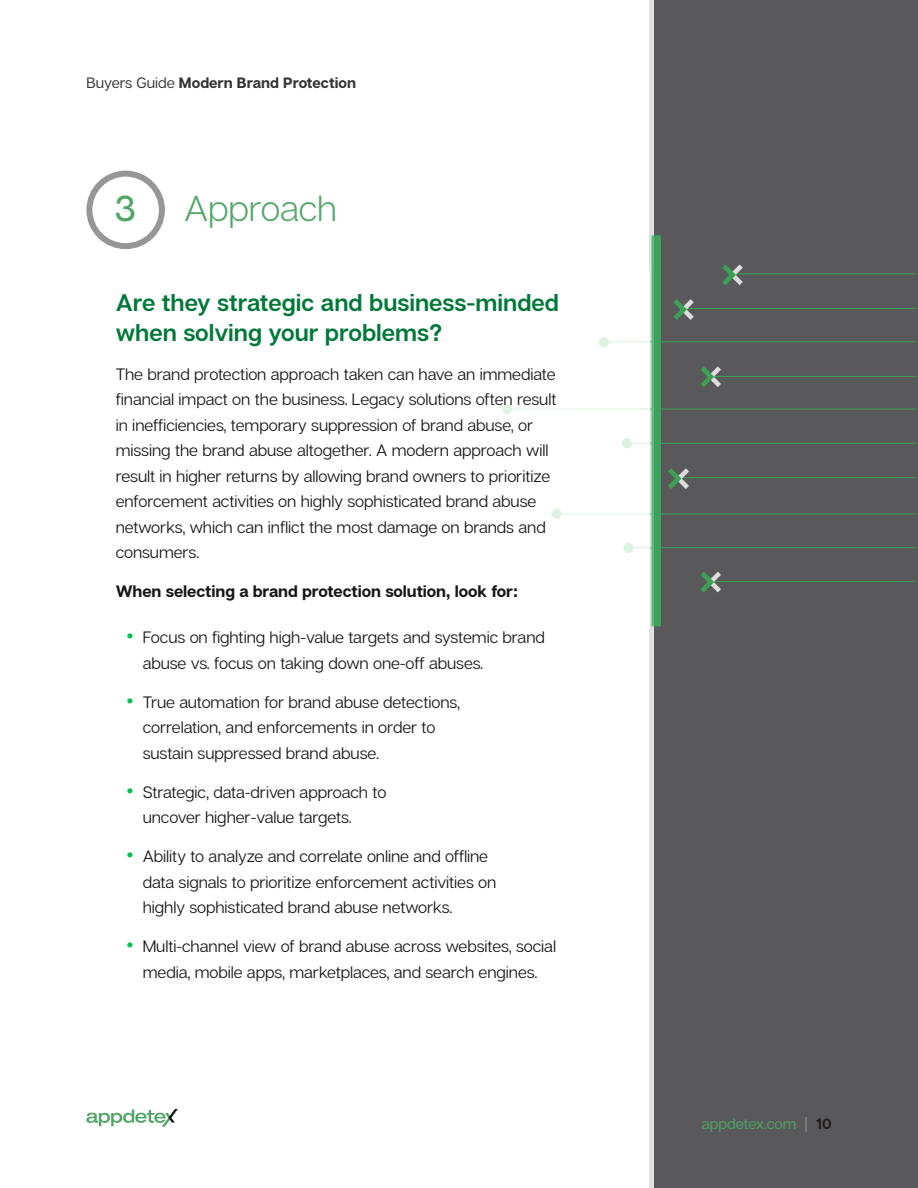
<style>
.page{position:relative;width:918px;height:1188px;background:#fff}
.page>*{position:absolute;margin:0;border:0;box-sizing:border-box;transform-origin:0 0}
.numbering{font:300 36px "Articulat CF";letter-spacing:-.005em;color:#4fa664}
.numbering-2{font:500 36px "Articulat CF";color:#4fa664}
.Paragraph_Header{font:600 24px/30px "Articulat CF";color:#007838}
.Body{font:16.5px/25.5px "Articulat CF";letter-spacing:-.005em;color:#171717}
.Body-2{font:700 16.5px "Articulat CF";letter-spacing:-.005em;color:#171717}
.t1{font:700 15px "Articulat CF";color:#333534}
.t2{font:15px "Articulat CF";color:#4fa664}
.s1{font-weight:400}
.s2{font-weight:800;font-size:27px;color:#03bf50}
.s3{color:#969696}
.s4{font-weight:700;color:#231f20}
</style>
<div class="page">
<div style="left:649px;top:0;width:269px;height:1188px;background:#59595c"></div>
<hr style="left:649px;top:0;width:4px;height:1188px;background:#e0e0e0">
<hr style="left:685px;top:308px;width:231px;height:1px;background:#34b452">
<hr style="left:605px;top:341px;width:311px;height:1px;background:#34b452">
<svg style="left:673px;top:299px;width:21px;height:21px"></svg>
<hr style="left:675px;top:477px;width:241px;height:1px;background:#34b452">
<svg style="left:668px;top:468px;width:21px;height:21px"></svg>
<hr style="left:709px;top:376px;width:207px;height:1px;background:#34b452">
<svg style="left:701px;top:366px;width:20px;height:21px"></svg>
<hr style="left:709px;top:581px;width:207px;height:1px;background:#34b452">
<svg style="left:701px;top:572px;width:20px;height:20px"></svg>
<hr style="left:735px;top:273px;width:181px;height:1px;background:#34b452">
<svg style="left:722px;top:264px;width:21px;height:21px"></svg>
<hr style="left:507px;top:409px;width:409px;height:1px;background:#34b452">
<hr style="left:558px;top:514px;width:358px;height:1px;background:#34b452">
<hr style="left:629px;top:443px;width:287px;height:1px;background:#34b452">
<hr style="left:629px;top:547px;width:287px;height:1px;background:#34b452">
<svg style="left:651px;top:235px;width:10px;height:391px;background:#4aab6a"></svg>
<div style="left:575px;top:270px;width:74px;height:359px;background:#fff"></div>
<div style="left:416px;top:270px;width:159px;height:305px;background:#fff"></div>
<svg style="left:86px;top:1109px;width:92px;height:18px"></svg>
<div style="left:86px;top:171px;width:79px;height:78px;border:6px solid #969696;border-radius:50%"></div>
<p class="t1" style="left:86px;top:73px;width:271px"><span class="s1">Buyers Guide</span> Modern Brand Protection</p>
<p class="numbering-2" style="left:115px;top:187px;width:23px">3</p>
<p class="numbering" style="left:184px;top:187px;width:155px">Approach</p>
<p class="Paragraph_Header" style="left:116px;top:289px;width:445px">Are they strategic and business-minded when solving your problems?</p>
<p class="Body" style="left:116px;top:362px;width:442px">The brand protection approach taken can have an immediate financial impact on the business. Legacy solutions often result in inefficiencies, temporary suppression of brand abuse, or missing the brand abuse altogether. A modern approach will result in higher returns by allowing brand owners to prioritize enforcement activities on highly sophisticated brand abuse networks, which can inflict the most damage on brands and consumers.</p>
<p class="Body-2" style="left:116px;top:581px;width:404px">When selecting a brand protection solution, look for:</p>
<p class="Body" style="left:143px;top:625px;width:404px;text-indent:-16px"><span class="s2">•</span> Focus on fighting high-value targets and systemic brand abuse vs. focus on taking down one-off abuses.</p>
<p class="Body" style="left:143px;top:689px;width:319px;text-indent:-16px"><span class="s2">•</span> True automation for brand abuse detections, correlation, and enforcements in order to sustain suppressed brand abuse.</p>
<p class="Body" style="left:143px;top:779px;width:245px;text-indent:-16px"><span class="s2">•</span> Strategic, data-driven approach to uncover higher-value targets.</p>
<p class="Body" style="left:143px;top:844px;width:355px;text-indent:-16px"><span class="s2">•</span> Ability to analyze and correlate online and offline data signals to prioritize enforcement activities on highly sophisticated brand abuse networks.</p>
<p class="Body" style="left:126px;top:934px;width:431px;text-align:center"><span class="s2">•</span> Multi-channel view of brand abuse across websites, social media, mobile apps, marketplaces, and search engines.</p>
<p class="t2" style="left:702px;top:1115px;width:131px">appdetex.com <span class="s3">|</span> <span class="s4">10</span></p>
</div>
